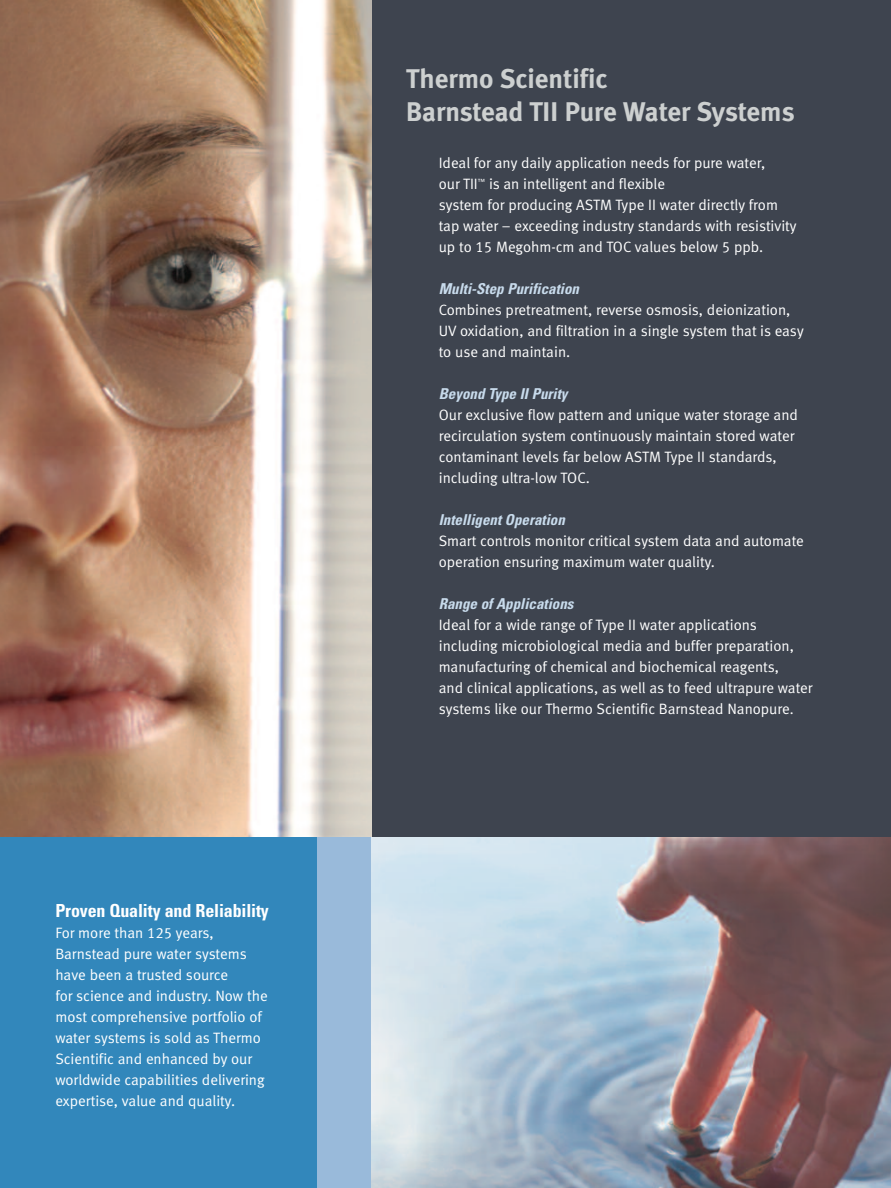
<style>
.page{position:relative;width:891px;height:1188px;background:#fff}
.page>*{position:absolute;margin:0;border:0;box-sizing:border-box;transform-origin:0 0}
.t1{font:27px/33px "Meta Bold LF";color:#cdd0d0}
.t2{font:700 condensed 18px "Univers";letter-spacing:-.01em;color:#fff}
.t3{font:15px/21px "Meta Normal LF";color:#fff}
.t4{font:italic 700 condensed 15px "Univers";color:#c8dbec}
.s1{font-size:14.25px}
</style>
<div class="page">
<div style="left:0;top:837px;width:891px;height:351px;background:#3287bb"></div>
<div style="left:317px;top:837px;width:574px;height:351px;background:#99bada"></div>
<div style="left:371px;top:0;width:520px;height:1188px;background:#3e444f"></div>
<img style="left:371px;top:837px;width:520px;height:351px">
<img style="left:0;top:0;width:371px;height:837px">
<p class="t2" style="left:55px;top:904px;width:215px">Proven Quality and Reliability</p>
<p class="t3" style="left:55px;top:924px;width:214px">For more than 125 years,<br>Barnstead pure water systems have been a trusted source<br>for science and industry. Now the most comprehensive portfolio of water systems is sold as Thermo<br>Scientific and enhanced by our worldwide capabilities delivering expertise, value and quality.</p>
<h1 class="t1" style="left:406px;top:65px;width:390px">Thermo Scientific<br>Barnstead TII Pure Water Systems</h1>
<p class="t3" style="left:439px;top:154px;width:359px">Ideal for any daily application needs for pure water,<br>our TII<sup>™</sup> is an intelligent and flexible<br>system for producing ASTM Type II water directly from tap water – exceeding industry standards with resistivity up to 15 Megohm-cm and TOC values below 5 ppb.</p>
<p class="t4" style="left:439px;top:283px;width:142px">Multi-Step Purification</p>
<p class="t3" style="left:439px;top:301px;width:366px">Combines pretreatment, reverse osmosis, deionization,<br>UV oxidation, and filtration in a single system that is easy to use and maintain.</p>
<p class="t4" style="left:439px;top:388px;width:130px">Beyond Type II Purity</p>
<p class="t3" style="left:439px;top:406px;width:361px">Our exclusive flow pattern and unique water storage and recirculation system continuously maintain stored water contaminant levels far below ASTM Type II standards, including ultra-low TOC.</p>
<p class="t4" style="left:439px;top:514px;width:128px">Intelligent Operation</p>
<p class="t3" style="left:439px;top:532px;width:367px">Smart controls monitor critical system data and automate operation ensuring maximum water quality.</p>
<p class="t4" style="left:439px;top:598px;width:136px">Range of Applications</p>
<p class="t3" style="left:439px;top:616px;width:375px">Ideal for a wide range of Type II water applications including microbiological media and buffer preparation, manufacturing of chemical and biochemical reagents,<br>and clinical applications, as well as to feed ultrapure water systems like our Thermo Scientific Barnstead Nanopure<span class="s1">.</span></p>
</div>
